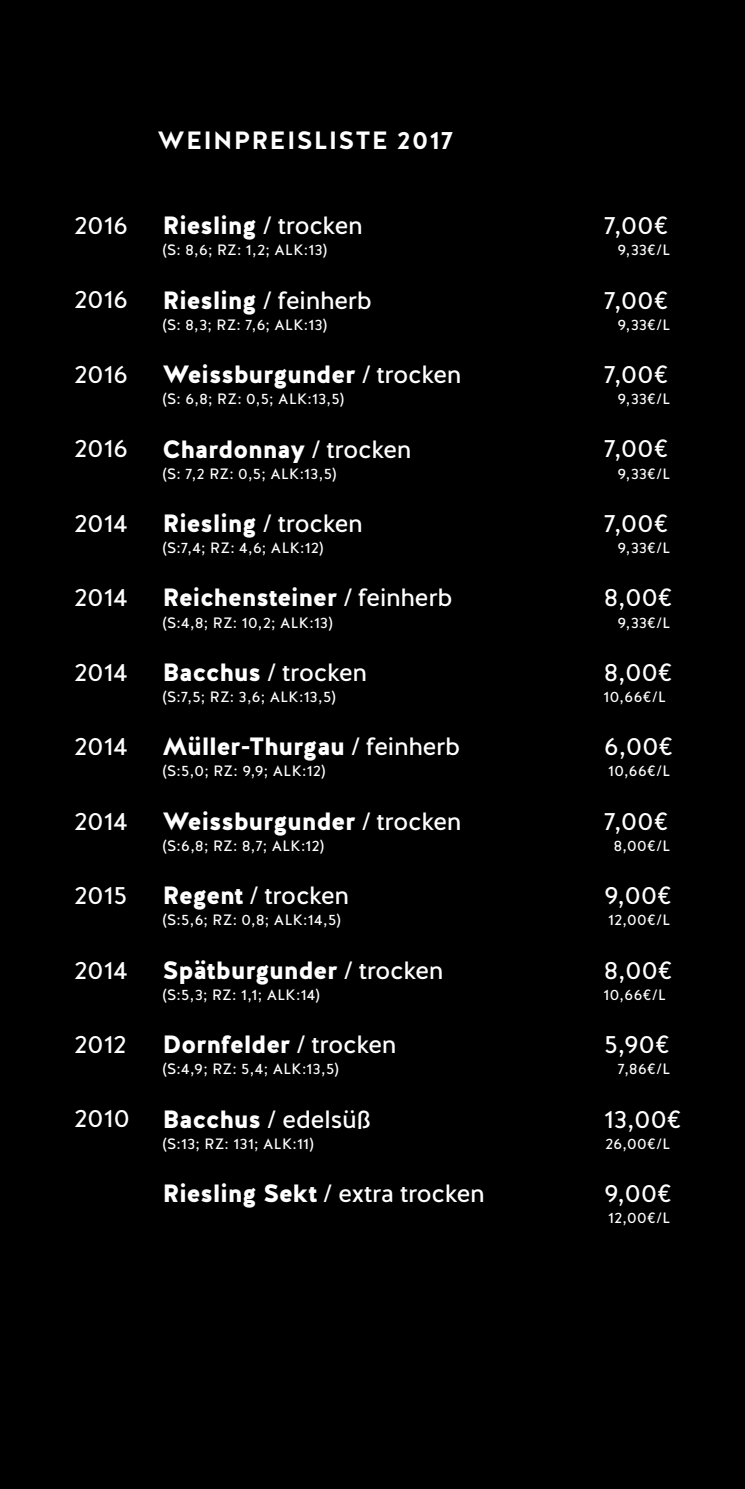
<style>
.page{position:relative;width:745px;height:1489px;background:#fff}
.page>*{position:absolute;margin:0;border:0;box-sizing:border-box;transform-origin:0 0}
.t1{font:25px "Halis GR";color:#fff}
.t2{font:900 25px "Halis GR";letter-spacing:-.015em;color:#fff}
.t3{font:25px "Halis GR";letter-spacing:-.02em;color:#fff}
.t4{font:700 25px "Halis GR";letter-spacing:.045em;color:#fff}
.t5{font:15px "Halis GR";letter-spacing:.025em;color:#fff}
.s1{font-weight:400}
.s2{font-weight:900}
</style>
<div class="page">
<div style="left:0;top:0;width:744px;height:1488px;background:#000"></div>
<h1 class="t4" style="left:157px;top:124px;width:297px">WEINPREISLISTE 2017</h1>
<h1 class="t1" style="left:74px;top:209px;width:55px">2016</h1>
<h1 class="t2" style="left:162px;top:209px;width:201px">Riesling <span class="s1">/ trocken</span></h1>
<h1 class="t1" style="left:603px;top:209px;width:66px">7,00€</h1>
<p class="t5" style="left:162px;top:240px;width:166px">(S: 8,6; RZ: 1,2; ALK:13)</p>
<p class="t5" style="left:617px;top:240px;width:54px">9,33€/L</p>
<h1 class="t1" style="left:74px;top:284px;width:55px">2016</h1>
<h1 class="t1" style="left:162px;top:284px;width:211px"><span class="s2">Riesling</span> / feinherb</h1>
<h1 class="t1" style="left:603px;top:284px;width:66px">7,00€</h1>
<p class="t5" style="left:162px;top:315px;width:166px">(S: 8,3; RZ: 7,6; ALK:13)</p>
<p class="t5" style="left:617px;top:315px;width:54px">9,33€/L</p>
<h1 class="t1" style="left:74px;top:358px;width:55px">2016</h1>
<h1 class="t2" style="left:162px;top:358px;width:300px">Weissburgunder <span class="s1">/ trocken</span></h1>
<h1 class="t1" style="left:603px;top:358px;width:66px">7,00€</h1>
<p class="t5" style="left:162px;top:389px;width:183px">(S: 6,8; RZ: 0,5; ALK:13,5)</p>
<p class="t5" style="left:617px;top:389px;width:54px">9,33€/L</p>
<h1 class="t1" style="left:74px;top:432px;width:55px">2016</h1>
<h1 class="t2" style="left:162px;top:432px;width:250px">Chardonnay <span class="s1">/ trocken</span></h1>
<h1 class="t1" style="left:603px;top:432px;width:66px">7,00€</h1>
<p class="t5" style="left:162px;top:463px;width:175px">(S: 7,2 RZ: 0,5; ALK:13,5)</p>
<p class="t5" style="left:617px;top:463px;width:54px">9,33€/L</p>
<h1 class="t1" style="left:74px;top:507px;width:55px">2014</h1>
<h1 class="t2" style="left:162px;top:507px;width:201px">Riesling <span class="s1">/ trocken</span></h1>
<h1 class="t1" style="left:603px;top:507px;width:66px">7,00€</h1>
<p class="t5" style="left:162px;top:538px;width:162px">(S:7,4; RZ: 4,6; ALK:12)</p>
<p class="t5" style="left:617px;top:538px;width:54px">9,33€/L</p>
<h1 class="t1" style="left:74px;top:581px;width:55px">2014</h1>
<h1 class="t2" style="left:162px;top:581px;width:291px">Reichensteiner <span class="s1">/ feinherb</span></h1>
<h1 class="t1" style="left:603px;top:581px;width:70px">8,00€</h1>
<p class="t5" style="left:162px;top:612px;width:171px">(S:4,8; RZ: 10,2; ALK:13)</p>
<p class="t5" style="left:617px;top:612px;width:54px">9,33€/L</p>
<h1 class="t1" style="left:74px;top:656px;width:55px">2014</h1>
<h1 class="t3" style="left:162px;top:656px;width:206px"><span class="s2">Bacchus</span> / trocken</h1>
<h1 class="t1" style="left:603px;top:656px;width:70px">8,00€</h1>
<p class="t5" style="left:162px;top:687px;width:174px">(S:7,5; RZ: 3,6; ALK:13,5)</p>
<p class="t5" style="left:603px;top:687px;width:64px">10,66€/L</p>
<h1 class="t1" style="left:74px;top:730px;width:55px">2014</h1>
<h1 class="t2" style="left:162px;top:730px;width:299px">Müller-Thurgau <span class="s1">/ feinherb</span></h1>
<h1 class="t1" style="left:603px;top:730px;width:70px">6,00€</h1>
<p class="t5" style="left:162px;top:761px;width:164px">(S:5,0; RZ: 9,9; ALK:12)</p>
<p class="t5" style="left:607px;top:761px;width:64px">10,66€/L</p>
<h1 class="t1" style="left:74px;top:805px;width:55px">2014</h1>
<h1 class="t2" style="left:162px;top:804px;width:300px">Weissburgunder <span class="s1">/ trocken</span></h1>
<h1 class="t1" style="left:603px;top:805px;width:66px">7,00€</h1>
<p class="t5" style="left:162px;top:836px;width:163px">(S:6,8; RZ: 8,7; ALK:12)</p>
<p class="t5" style="left:613px;top:836px;width:58px">8,00€/L</p>
<h1 class="t1" style="left:74px;top:879px;width:54px">2015</h1>
<h1 class="t3" style="left:162px;top:879px;width:188px"><span class="s2">Regent</span> / trocken</h1>
<h1 class="t1" style="left:603px;top:879px;width:69px">9,00€</h1>
<p class="t5" style="left:162px;top:910px;width:179px">(S:5,6; RZ: 0,8; ALK:14,5)</p>
<p class="t5" style="left:607px;top:910px;width:64px">12,00€/L</p>
<h1 class="t1" style="left:74px;top:953px;width:55px">2014</h1>
<h1 class="t2" style="left:162px;top:953px;width:282px">Spätburgunder <span class="s1">/ trocken</span></h1>
<h1 class="t1" style="left:603px;top:953px;width:70px">8,00€</h1>
<p class="t5" style="left:162px;top:984px;width:158px">(S:5,3; RZ: 1,1; ALK:14)</p>
<p class="t5" style="left:603px;top:984px;width:64px">10,66€/L</p>
<h1 class="t1" style="left:74px;top:1028px;width:54px">2012</h1>
<h1 class="t2" style="left:162px;top:1027px;width:235px">Dornfelder <span class="s1">/ trocken</span></h1>
<h1 class="t1" style="left:603px;top:1028px;width:67px">5,90€</h1>
<p class="t5" style="left:162px;top:1059px;width:177px">(S:4,9; RZ: 5,4; ALK:13,5)</p>
<p class="t5" style="left:617px;top:1059px;width:54px">7,86€/L</p>
<h1 class="t1" style="left:74px;top:1102px;width:57px">2010</h1>
<h1 class="t1" style="left:162px;top:1102px;width:211px"><span class="s2">Bacchus</span> / edelsüß</h1>
<h1 class="t1" style="left:603px;top:1102px;width:79px">13,00€</h1>
<p class="t5" style="left:162px;top:1133px;width:152px">(S:13; RZ: 131; ALK:11)</p>
<p class="t5" style="left:605px;top:1133px;width:67px">26,00€/L</p>
<h1 class="t1" style="left:162px;top:1177px;width:323px"><span class="s2">Riesling Sekt</span> / extra trocken</h1>
<h1 class="t1" style="left:603px;top:1177px;width:69px">9,00€</h1>
<p class="t5" style="left:607px;top:1208px;width:64px">12,00€/L</p>
</div>
